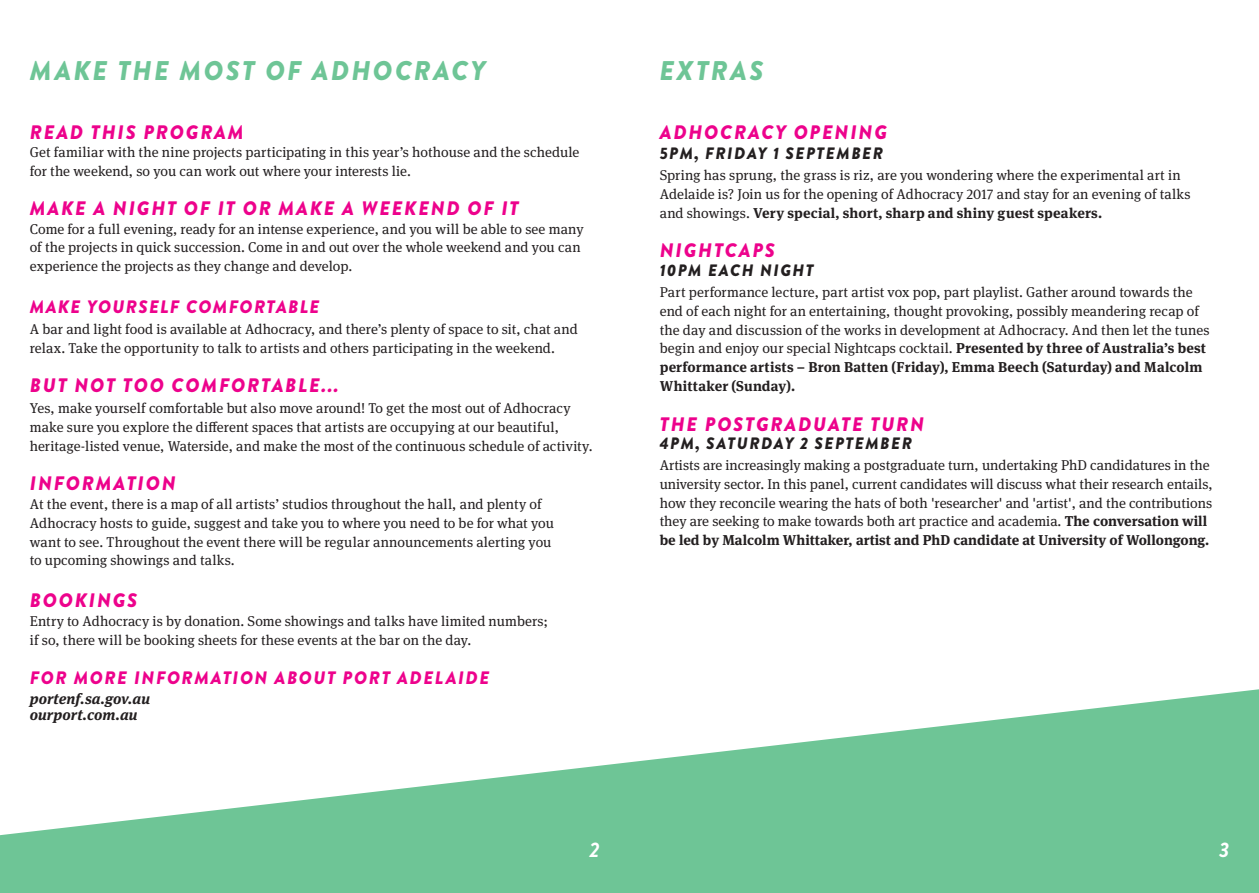
<style>
.page{position:relative;width:1259px;height:893px;background:#fff}
.page>*{position:absolute;margin:0;border:0;box-sizing:border-box;transform-origin:0 0}
.t1{font:italic 900 27px "Brandon Grotesque";letter-spacing:.09em;color:#6ec596}
.t2{font:italic 700 21px "Brandon Grotesque";color:#fff}
.t3{font:italic 900 19.5px "Brandon Grotesque";letter-spacing:.095em;color:#ed028c}
.t4{font:italic 900 18px "Brandon Grotesque";letter-spacing:.085em;color:#ed028c}
.t5{font:italic 900 16.5px "Brandon Grotesque";letter-spacing:.095em;color:#231f20}
.t6{font:italic 700 15px/16.5px "Meta Serif OT";letter-spacing:.005em;color:#231f20}
.t7{font:14.25px/18.8px "Meta Serif OT";color:#231f20}
.s1{font-weight:700}
</style>
<div class="page">
<svg style="left:0;top:689px;width:1259px;height:204px;fill:#6ec596"></svg>
<h1 class="t1" style="left:30px;top:51px;width:457px">MAKE THE MOST OF ADHOCRACY</h1>
<h1 class="t1" style="left:659px;top:51px;width:105px">EXTRAS</h1>
<h3 class="t3" style="left:30px;top:118px;width:215px">READ THIS PROGRAM</h3>
<p class="t7" style="left:30px;top:143px;width:551px">Get familiar with the nine projects participating in this year’s hothouse and the schedule for the weekend, so you can work out where your interests lie.</p>
<h3 class="t3" style="left:30px;top:194px;width:490px">MAKE A NIGHT OF IT OR MAKE A WEEKEND OF IT</h3>
<p class="t7" style="left:30px;top:219px;width:555px">Come for a full evening, ready for an intense experience, and you will be able to see many of the projects in quick succession. Come in and out over the whole weekend and you can experience the projects as they change and develop.</p>
<p class="t4" style="left:30px;top:294px;width:291px">MAKE YOURSELF COMFORTABLE</p>
<p class="t7" style="left:30px;top:319px;width:549px">A bar and light food is available at Adhocracy, and there’s plenty of space to sit, chat and relax. Take the opportunity to talk to artists and others participating in the weekend.</p>
<h3 class="t3" style="left:30px;top:371px;width:310px">BUT NOT TOO COMFORTABLE...</h3>
<p class="t7" style="left:30px;top:399px;width:564px">Yes, make yourself comfortable but also move around! To get the most out of Adhocracy make sure you explore the different spaces that artists are occupying at our beautiful, heritage-listed venue, Waterside, and make the most of the continuous schedule of activity.</p>
<h3 class="t3" style="left:30px;top:469px;width:147px">INFORMATION</h3>
<p class="t7" style="left:30px;top:495px;width:526px">At the event, there is a map of all artists’ studios throughout the hall, and plenty of Adhocracy hosts to guide, suggest and take you to where you need to be for what you want to see. Throughout the event there will be regular announcements alerting you to upcoming showings and talks.</p>
<h3 class="t3" style="left:30px;top:586px;width:109px">BOOKINGS</h3>
<p class="t7" style="left:30px;top:611px;width:520px">Entry to Adhocracy is by donation. Some showings and talks have limited numbers; if so, there will be booking sheets for these events at the bar on the day.</p>
<p class="t4" style="left:30px;top:665px;width:461px">FOR MORE INFORMATION ABOUT PORT ADELAIDE</p>
<p class="t6" style="left:30px;top:690px;width:122px">portenf.sa.gov.au ourport.com.au</p>
<h3 class="t3" style="left:660px;top:118px;width:228px">ADHOCRACY OPENING</h3>
<p class="t5" style="left:660px;top:142px;width:225px">5PM, FRIDAY 1 SEPTEMBER</p>
<p class="t7" style="left:660px;top:166px;width:532px">Spring has sprung, the grass is riz, are you wondering where the experimental art in<br>Adelaide is? Join us for the opening of Adhocracy 2017 and stay for an evening of talks and showings. <span class="s1">Very special, short, sharp and shiny guest speakers.</span></p>
<h3 class="t3" style="left:660px;top:237px;width:117px">NIGHTCAPS</h3>
<p class="t5" style="left:660px;top:259px;width:155px">10PM EACH NIGHT</p>
<p class="t7" style="left:660px;top:283px;width:551px">Part performance lecture, part artist vox pop, part playlist. Gather around towards the end of each night for an entertaining, thought provoking, possibly meandering recap of the day and discussion of the works in development at Adhocracy. And then let the tunes begin and enjoy our special Nightcaps cocktail. <span class="s1">Presented by three of Australia’s best performance artists – Bron Batten (Friday), Emma Beech (Saturday) and Malcolm Whittaker (Sunday).</span></p>
<h3 class="t3" style="left:660px;top:410px;width:266px">THE POSTGRADUATE TURN</h3>
<p class="t5" style="left:660px;top:432px;width:254px">4PM, SATURDAY 2 SEPTEMBER</p>
<p class="t7" style="left:660px;top:456px;width:554px">Artists are increasingly making a postgraduate turn, undertaking PhD candidatures in the university sector. In this panel, current candidates will discuss what their research entails, how they reconcile wearing the hats of both 'researcher' and 'artist', and the contributions they are seeking to make towards both art practice and academia. <span class="s1">The conversation will be led by Malcolm Whittaker, artist and PhD candidate at University of Wollongong.</span></p>
<h2 class="t2" style="left:589px;top:835px;width:12px">2</h2>
<h2 class="t2" style="left:1219px;top:835px;width:12px">3</h2>
</div>
